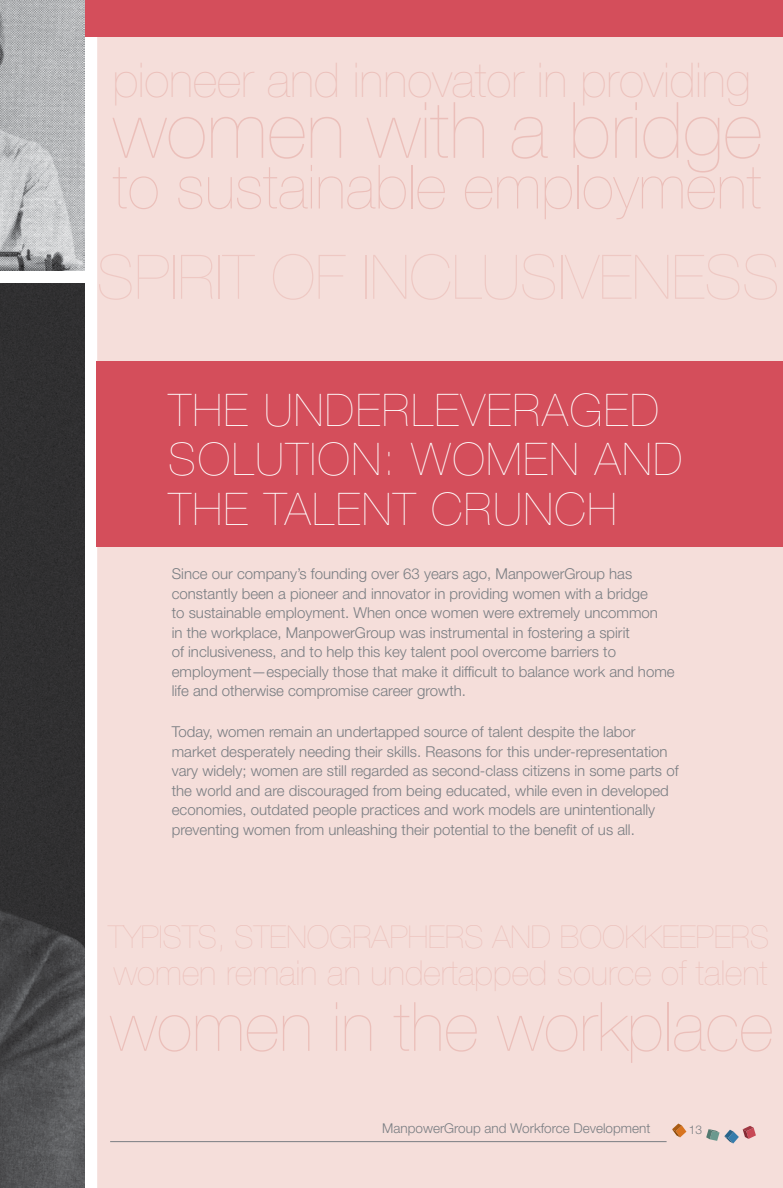
<style>
.page{position:relative;width:783px;height:1188px;background:#fff}
.page>*{position:absolute;margin:0;border:0;box-sizing:border-box;transform-origin:0 0}
.t1{font:200 77.85px "Helvetica Neue LT Std";color:#ecbab5}
.t2{font:200 68.1px "Helvetica Neue LT Std";color:#ecbab5}
.t3{font:200 61.05px "Helvetica Neue LT Std";color:#ecbab5}
.t4{font:200 48px "Helvetica Neue LT Std";color:#ecbab5}
.t5{font:200 45px/49.5px "Helvetica Neue LT Std";letter-spacing:.04em;color:#fff}
.t6{font:300 15px/19.5px "Helvetica Neue LT Std";color:#797d82}
.t7{font:300 13.5px "Helvetica Neue LT Std";color:#797d82}
.t8{font:300 12px "Helvetica Neue LT Std";color:#797d82}
</style>
<div class="page">
<div style="left:97px;top:37px;width:686px;height:1151px;background:#f5deda"></div>
<div style="left:0;top:0;width:783px;height:37px;background:#d44e5b"></div>
<img style="left:0;top:0;width:84px;height:271px">
<svg style="left:706px;top:1126px;width:50px;height:17px"></svg>
<svg style="left:672px;top:1124px;width:14px;height:13px"></svg>
<img style="left:0;top:283px;width:84px;height:905px">
<div style="left:96px;top:361px;width:687px;height:185px;background:#d44e5b"></div>
<hr style="left:110px;top:1141px;width:557px;height:1px;background:#797d82">
<h3 class="t4" style="left:112px;top:52px;width:640px">pioneer and innovator in providing</h3>
<h1 class="t1" style="left:113px;top:85px;width:651px">women with a bridge</h1>
<h3 class="t3" style="left:113px;top:152px;width:650px">to sustainable employment</h3>
<h3 class="t5" style="left:168px;top:385px;width:516px">The underleveraged<br>Solution: Women and the Talent Crunch</h3>
<p class="t6" style="left:172px;top:564px;width:504px">Since our company’s founding over 63 years ago, ManpowerGroup has constantly been a pioneer and innovator in providing women with a bridge<br>to sustainable employment. When once women were extremely uncommon<br>in the workplace, ManpowerGroup was instrumental in fostering a spirit<br>of inclusiveness, and to help this key talent pool overcome barriers to employment—especially those that make it difficult to balance work and home life and otherwise compromise career growth.</p>
<p class="t6" style="left:172px;top:722px;width:508px">Today, women remain an undertapped source of talent despite the labor market desperately needing their skills. Reasons for this under-representation vary widely; women are still regarded as second-class citizens in some parts of the world and are discouraged from being educated, while even in developed economies, outdated people practices and work models are unintentionally preventing women from unleashing their potential to the benefit of us all.</p>
<h2 class="t2" style="left:110px;top:987px;width:665px">women in the workplace</h2>
<p class="t7" style="left:382px;top:1120px;width:270px">ManpowerGroup and Workforce Development</p>
<p class="t8" style="left:689px;top:1123px;width:15px">13</p>
</div>
